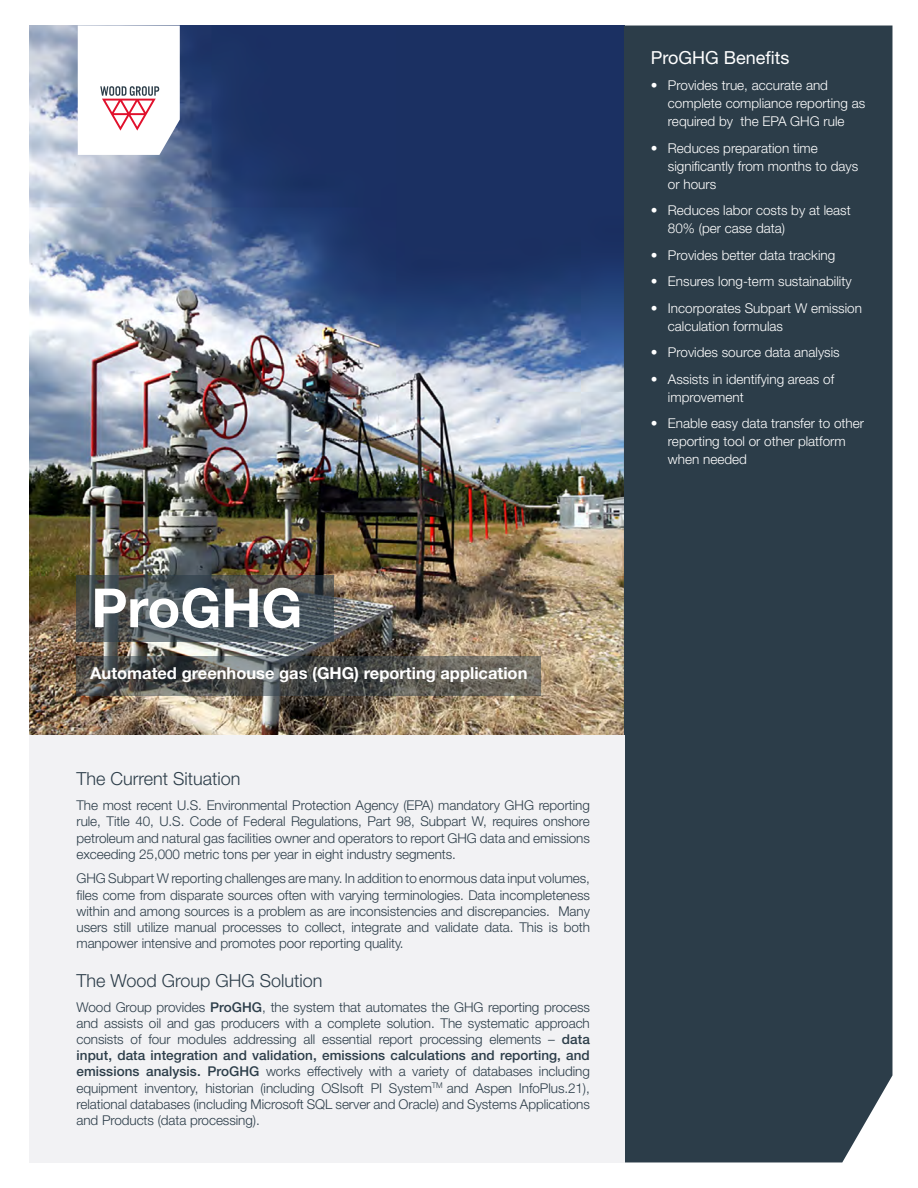
<style>
.page{position:relative;width:918px;height:1188px;background:#fff}
.page>*{position:absolute;margin:0;border:0;box-sizing:border-box;transform-origin:0 0}
.t1{font:700 54px "Helvetica Neue LT Std";color:#fff}
.t2{font:300 18px "Helvetica Neue LT Std";color:#2c3d49}
.t3{font:18px "Helvetica Neue LT Std";color:#fff}
.t4{font:700 16.5px "Helvetica Neue LT Std";color:#fff}
.t5{font:300 13.5px/16.2px "Helvetica Neue LT Std";letter-spacing:-.005em;color:#2c3d49;text-align:justify}
.t6{font:300 13.5px/18px "Helvetica Neue LT Std";color:#fff}
.s1{font-weight:500}
</style>
<div class="page">
<img style="left:29px;top:26px;width:595px;height:709px">
<div style="left:624px;top:26px;width:268px;height:1136px;background:#2c3d49"></div>
<div style="left:29px;top:735px;width:595px;height:427px;background:#f2f2f4"></div>
<svg style="left:77px;top:575px;width:257px;height:67px;background:#4c5459"></svg>
<svg style="left:77px;top:656px;width:464px;height:39px;background:#545551"></svg>
<svg style="left:78px;top:26px;width:102px;height:129px"></svg>
<h1 class="t1" style="left:91px;top:575px;width:213px">ProGHG</h1>
<p class="t4" style="left:90px;top:663px;width:439px">Automated greenhouse gas (GHG) reporting application</p>
<h2 class="t2" style="left:77px;top:768px;width:166px">The Current Situation</h2>
<p class="t5" style="left:77px;top:797px;width:515px">The most recent U.S. Environmental Protection Agency (EPA) mandatory GHG reporting rule, Title 40, U.S. Code of Federal Regulations, Part 98, Subpart W, requires onshore petroleum and natural gas facilities owner and operators to report GHG data and emissions exceeding 25,000 metric tons per year in eight industry segments.</p>
<p class="t5" style="left:77px;top:870px;width:515px">GHG Subpart W reporting challenges are many. In addition to enormous data input volumes, files come from disparate sources often with varying terminologies. Data incompleteness within and among sources is a problem as are inconsistencies and discrepancies. Many users still utilize manual processes to collect, integrate and validate data. This is both manpower intensive and promotes poor reporting quality.</p>
<h2 class="t2" style="left:77px;top:969px;width:248px">The Wood Group GHG Solution</h2>
<p class="t5" style="left:77px;top:998px;width:515px">Wood Group provides <span class="s1">ProGHG</span>, the system that automates the GHG reporting process and assists oil and gas producers with a complete solution. The systematic approach consists of four modules addressing all essential report processing elements – <span class="s1">data input, data integration and validation, emissions calculations and reporting, and emissions analysis. ProGHG</span> works effectively with a variety of databases including equipment inventory, historian (including OSIsoft PI System<sup>TM</sup> and Aspen InfoPlus.21), relational databases (including Microsoft SQL server and Oracle) and Systems Applications and Products (data processing).</p>
<h2 class="t3" style="left:651px;top:47px;width:140px">ProGHG Benefits</h2>
<p class="t6" style="left:668px;top:76px;width:199px;text-indent:-17px">• Provides true, accurate and complete compliance reporting as required by the EPA GHG rule</p>
<p class="t6" style="left:668px;top:139px;width:192px;text-indent:-17px">• Reduces preparation time significantly from months to days or hours</p>
<p class="t6" style="left:668px;top:201px;width:184px;text-indent:-17px">• Reduces labor costs by at least<br>80% (per case data)</p>
<p class="t6" style="left:651px;top:246px;width:186px">• Provides better data tracking</p>
<p class="t6" style="left:651px;top:272px;width:202px">• Ensures long-term sustainability</p>
<p class="t6" style="left:668px;top:299px;width:196px;text-indent:-17px">• Incorporates Subpart W emission calculation formulas</p>
<p class="t6" style="left:651px;top:343px;width:190px">• Provides source data analysis</p>
<p class="t6" style="left:668px;top:370px;width:168px;text-indent:-17px">• Assists in identifying areas of improvement</p>
<p class="t6" style="left:668px;top:414px;width:198px;text-indent:-17px">• Enable easy data transfer to other reporting tool or other platform when needed</p>
</div>
